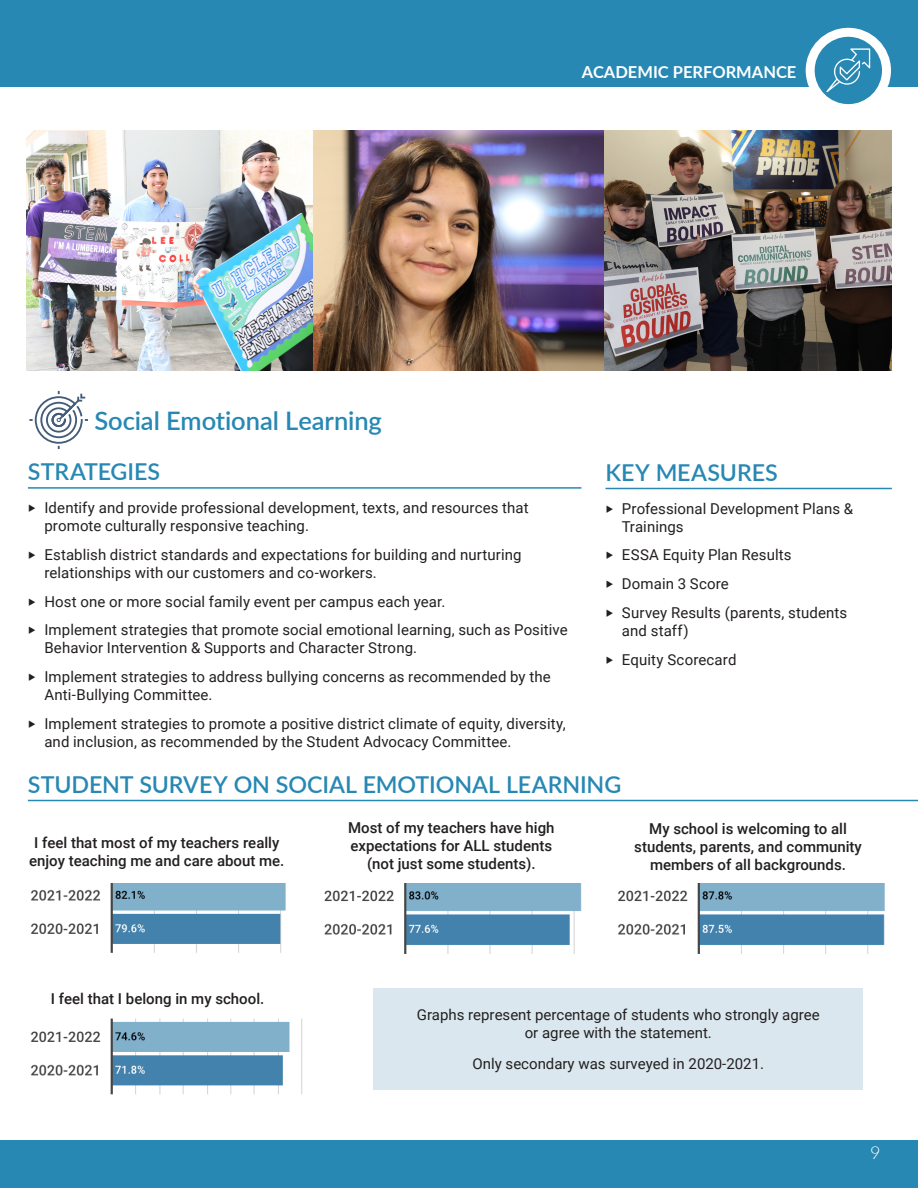
<style>
.page{position:relative;width:918px;height:1188px;background:#fff}
.page>*{position:absolute;margin:0;border:0;box-sizing:border-box;transform-origin:0 0}
.Header_1_Blue{font:600 25.5px "Lato";color:#2788b4}
.Header_2_Blue{font:600 23.25px "Lato";letter-spacing:-.005em;color:#2788b4}
.t1{font:300 18px "Lato";color:#fff}
.t2{font:700 16.5px "Lato";color:#fff}
.t3{font:15px/18px "Roboto";letter-spacing:.005em;color:#231f20}
.t4{font:500 15px/18px "Roboto";color:#231f20;text-align:center}
</style>
<div class="page">
<div style="left:0;top:1140px;width:918px;height:48px;background:#2788b4"></div>
<div style="left:0;top:0;width:918px;height:87px;background:#2788b4"></div>
<svg style="left:810px;top:32px;width:76px;height:77px"></svg>
<div style="left:806px;top:28px;width:85px;height:85px;border:9px solid #fff;border-radius:50%"></div>
<svg style="left:826px;top:48px;width:44px;height:44px"></svg>
<hr style="left:28px;top:487px;width:553px;height:2px;background:#2788b4">
<svg style="left:30px;top:392px;width:57px;height:56px"></svg>
<hr style="left:605px;top:488px;width:287px;height:1px;background:#2788b4">
<hr style="left:28px;top:800px;width:890px;height:1px;background:#2788b4">
<img style="left:27px;top:130px;width:865px;height:240px">
<img style="left:31px;top:884px;width:854px;height:211px">
<div style="left:373px;top:988px;width:490px;height:101px;background:#dae7ef"></div>
<p class="t2" style="left:582px;top:60px;width:216px">ACADEMIC PERFORMANCE</p>
<p class="Header_1_Blue" style="left:94px;top:402px;width:289px">Social Emotional Learning</p>
<p class="Header_2_Blue" style="left:28px;top:455px;width:134px">STRATEGIES</p>
<p class="t3" style="left:44px;top:498px;width:486px;text-indent:-16px">‣ Identify and provide professional development, texts, and resources that promote culturally responsive teaching.</p>
<p class="t3" style="left:44px;top:545px;width:479px;text-indent:-16px">‣ Establish district standards and expectations for building and nurturing relationships with our customers and co-workers.</p>
<p class="t3" style="left:28px;top:592px;width:419px">‣ Host one or more social family event per campus each year.</p>
<p class="t3" style="left:44px;top:620px;width:525px;text-indent:-16px">‣ Implement strategies that promote social emotional learning, such as Positive<br>Behavior Intervention &amp; Supports and Character Strong.</p>
<p class="t3" style="left:44px;top:667px;width:508px;text-indent:-16px">‣ Implement strategies to address bullying concerns as recommended by the<br>Anti-Bullying Committee.</p>
<p class="t3" style="left:44px;top:714px;width:523px;text-indent:-16px">‣ Implement strategies to promote a positive district climate of equity, diversity, and inclusion, as recommended by the Student Advocacy Committee.</p>
<p class="Header_2_Blue" style="left:605px;top:456px;width:174px">KEY MEASURES</p>
<p class="t3" style="left:622px;top:499px;width:233px;text-indent:-16px">‣ Professional Development Plans &amp;<br>Trainings</p>
<p class="t3" style="left:605px;top:545px;width:188px">‣ ESSA Equity Plan Results</p>
<p class="t3" style="left:605px;top:574px;width:125px">‣ Domain 3 Score</p>
<p class="t3" style="left:622px;top:603px;width:227px;text-indent:-16px">‣ Survey Results (parents, students and staff)</p>
<p class="t3" style="left:605px;top:650px;width:132px">‣ Equity Scorecard</p>
<p class="Header_2_Blue" style="left:28px;top:768px;width:595px">STUDENT SURVEY ON SOCIAL EMOTIONAL LEARNING</p>
<p class="t4" style="left:29px;top:833px;width:257px">I feel that most of my teachers really enjoy teaching me and care about me.</p>
<p class="t4" style="left:348px;top:818px;width:208px">Most of my teachers have high expectations for ALL students (not just some students).</p>
<p class="t4" style="left:634px;top:819px;width:229px">My school is welcoming to all students, parents, and community members of all backgrounds.</p>
<p class="t4" style="left:51px;top:989px;width:215px">I feel that I belong in my school.</p>
<p class="t3" style="left:417px;top:1005px;width:404px;text-align:center">Graphs represent percentage of students who strongly agree or agree with the statement.</p>
<p class="t3" style="left:473px;top:1054px;width:293px">Only secondary was surveyed in 2020-2021.</p>
<p class="t1" style="left:870px;top:1140px;width:12px">9</p>
</div>
